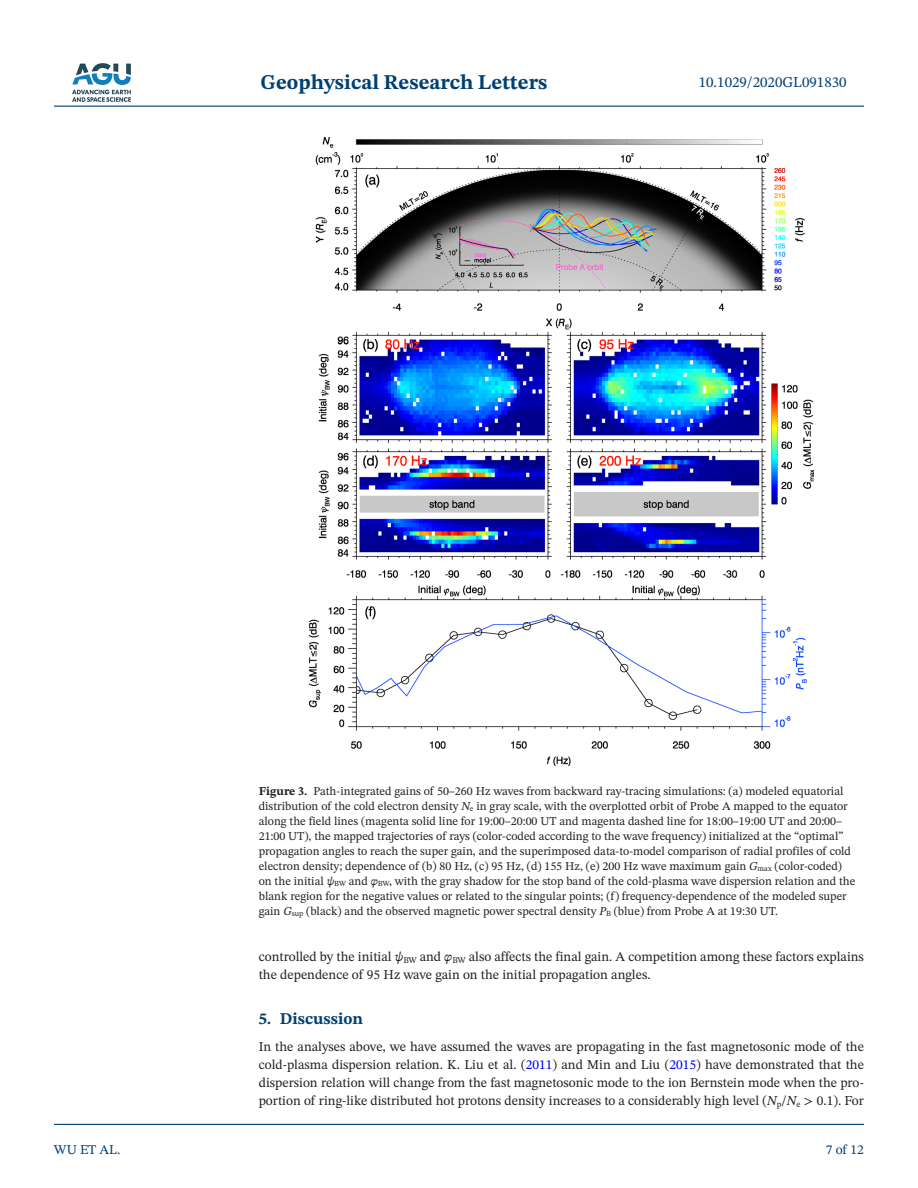
<style>
.page{position:relative;width:918px;height:1188px;background:#fff}
.page>*{position:absolute;margin:0;border:0;box-sizing:border-box;transform-origin:0 0}
.t1{font:700 21px "STIX Two Text";color:#004073}
.t2{font:700 16.5px "STIX Two Text";color:#004073}
.t3{font:15px "STIX Two Text";color:#004073}
.t4{font:13.5px/18px "STIX Two Text";color:#231f20}
.t5{font:13.5px "STIX Two Text";color:#004073}
.t6{font:12px/15px "STIX Two Text";color:#231f20}
.s1{font-weight:700}
.s2{font-style:italic}
.s3{color:#00f}
</style>
<div class="page">
<hr style="left:54px;top:106px;width:810px;height:1px;background:#004073">
<hr style="left:54px;top:1124px;width:810px;height:1px;background:#004073">
<img style="left:72px;top:63px;width:59px;height:39px">
<img style="left:309px;top:137px;width:504px;height:629px">
<h1 class="t1" style="left:261px;top:67px;width:288px">Geophysical Research Letters</h1>
<p class="t3" style="left:699px;top:72px;width:149px">10.1029/2020GL091830</p>
<p class="t5" style="left:54px;top:1140px;width:68px">WU ET AL.</p>
<p class="t6" style="left:259px;top:783px;width:598px"><span class="s1">Figure 3.</span> Path-integrated gains of 50–260 Hz waves from backward ray-tracing simulations: (a) modeled equatorial distribution of the cold electron density <span class="s2">N</span><sub>e</sub> in gray scale, with the overplotted orbit of Probe A mapped to the equator along the field lines (magenta solid line for 19:00–20:00 UT and magenta dashed line for 18:00–19:00 UT and 20:00– 21:00 UT), the mapped trajectories of rays (color-coded according to the wave frequency) initialized at the “optimal” propagation angles to reach the super gain, and the superimposed data-to-model comparison of radial profiles of cold electron density; dependence of (b) 80 Hz, (c) 95 Hz, (d) 155 Hz, (e) 200 Hz wave maximum gain <span class="s2">G</span><sub>max</sub> (color-coded) on the initial <span class="s2">ψ</span><sub>BW</sub> and <span class="s2">φ</span><sub>BW</sub>, with the gray shadow for the stop band of the cold-plasma wave dispersion relation and the blank region for the negative values or related to the singular points; (f) frequency-dependence of the modeled super gain <span class="s2">G</span><sub>sup</sub> (black) and the observed magnetic power spectral density <span class="s2">P</span><sub>B</sub> (blue) from Probe A at 19:30 UT.</p>
<p class="t4" style="left:259px;top:947px;width:607px">controlled by the initial <span class="s2">ψ</span><sub>BW</sub> and <span class="s2">φ</span><sub>BW</sub> also affects the final gain. A competition among these factors explains the dependence of 95 Hz wave gain on the initial propagation angles.</p>
<h2 class="t2" style="left:259px;top:1007px;width:106px">5. Discussion</h2>
<p class="t4" style="left:259px;top:1037px;width:607px;text-align:justify">In the analyses above, we have assumed the waves are propagating in the fast magnetosonic mode of the cold-plasma dispersion relation. K. Liu et al. (<span class="s3">2011</span>) and Min and Liu (<span class="s3">2015</span>) have demonstrated that the dispersion relation will change from the fast magnetosonic mode to the ion Bernstein mode when the pro&shy;portion of ring-like distributed hot protons density increases to a considerably high level (<span class="s2">N</span><sub>p</sub>/<span class="s2">N</span><sub>e</sub> &gt; 0.1). For</p>
<p class="t5" style="left:826px;top:1140px;width:40px">7 of 12</p>
</div>
